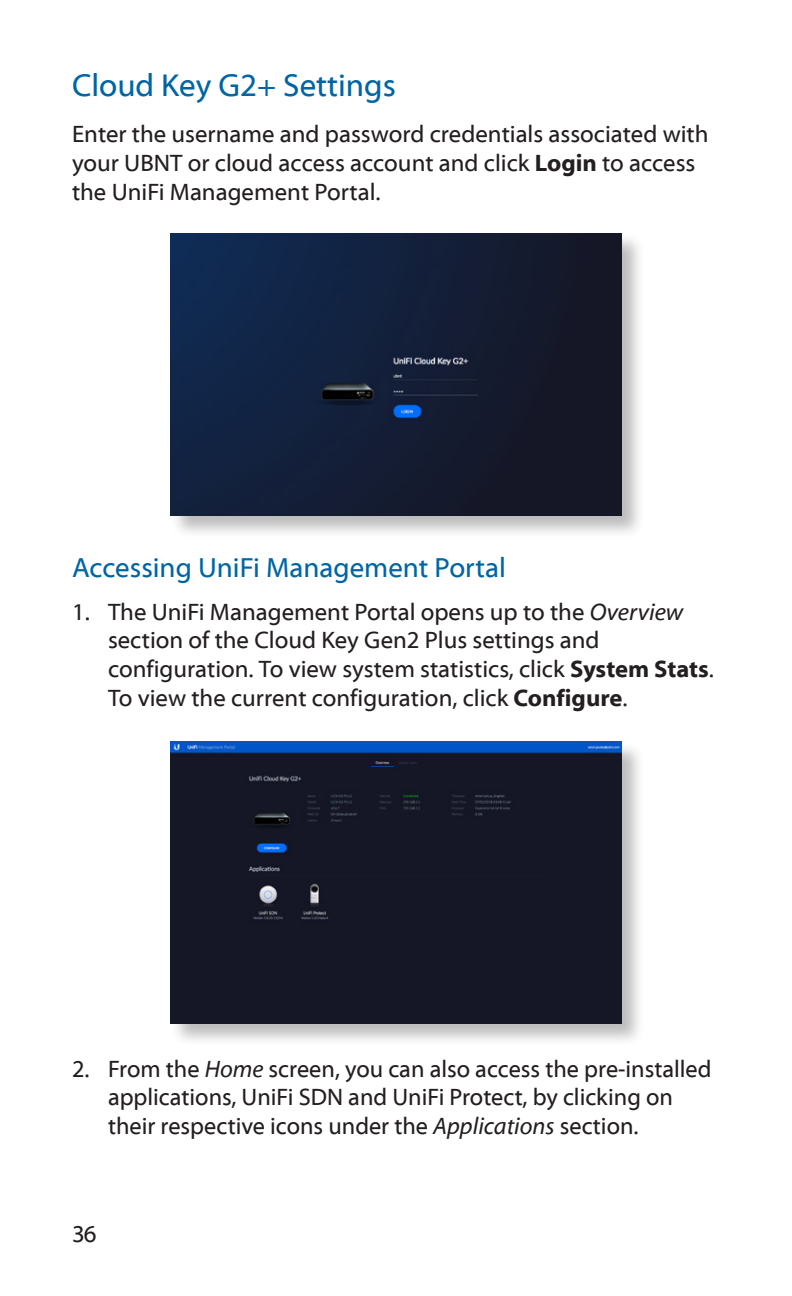
<style>
.page{position:relative;width:792px;height:1296px;background:#fff}
.page>*{position:absolute;margin:0;border:0;box-sizing:border-box;transform-origin:0 0}
.Heading_1{font:32px "Myriad Web Pro";color:#0065a4}
.Heading_2{font:28px "Myriad Web Pro";color:#0065a4}
.Body{font:24px/28.8px "Myriad Web Pro";color:#231f20}
.s1{font-weight:700}
.s2{font-style:italic}
</style>
<div class="page">
<div style="left:170px;top:232px;width:475px;height:307px;background:#231f20;opacity:.3"></div>
<img style="left:171px;top:233px;width:450px;height:282px">
<div style="left:171px;top:742px;width:474px;height:305px;background:#231f20;opacity:.3"></div>
<div style="left:171px;top:742px;width:450px;height:281px;background:#151726"></div>
<p class="Heading_1" style="left:72px;top:68px;width:326px">Cloud Key G2+ Settings</p>
<p class="Body" style="left:72px;top:121px;width:638px">Enter the username and password credentials associated with your UBNT or cloud access account and click <span class="s1">Login</span> to access the UniFi Management Portal.</p>
<p class="Heading_2" style="left:72px;top:553px;width:435px">Accessing UniFi Management Portal</p>
<p class="Body" style="left:108px;top:598px;width:608px;text-indent:-36px">1. The UniFi Management Portal opens up to the <span class="s2">Overview </span>section of the Cloud Key Gen2 Plus settings and configuration. To view system statistics, click <span class="s1">System Stats</span>.<br>To view the current configuration, click <span class="s1">Configure</span>.</p>
<p class="Body" style="left:108px;top:1055px;width:605px;text-indent:-36px">2. From the <span class="s2">Home</span> screen, you can also access the pre-installed applications, UniFi SDN and UniFi Protect, by clicking on their respective icons under the <span class="s2">Applications</span> section.</p>
<p class="Body" style="left:72px;top:1220px;width:26px">36</p>
</div>
